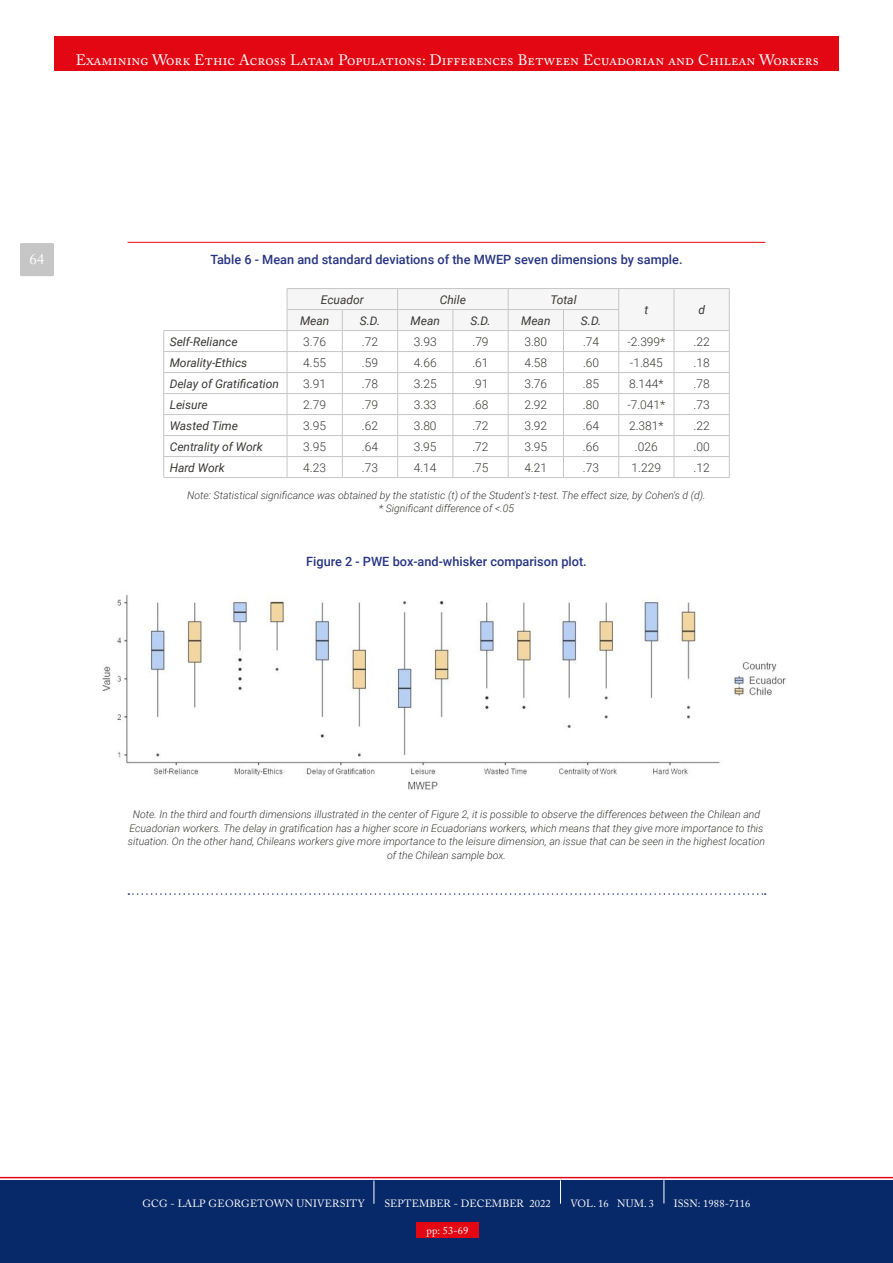
<style>
.page{position:relative;width:893px;height:1263px;background:#fff}
.page>*{position:absolute;margin:0;border:0;box-sizing:border-box;transform-origin:0 0}
.t1{font:15px "Adobe Caslon Pro";letter-spacing:.005em;color:#fff}
.t2{font:500 12.75px "Roboto";color:#283583}
.t3{font:300 12px "Roboto";color:#3a3835}
.t4{font:italic 12px "Roboto";color:#3a3835}
.t5{font:italic 300 10.5px/13.5px "Roboto";color:#3a3835;text-align:center}
.t6{font:10.5px "Adobe Caslon Pro";letter-spacing:.01em;color:#fff}
</style>
<div class="page">
<div style="left:54px;top:37px;width:785px;height:34px;background:#e30613"></div>
<div style="left:0;top:1180px;width:893px;height:83px;background:#082969"></div>
<div style="left:20px;top:243px;width:34px;height:33px;background:#c6c6c6;border-radius:2px"></div>
<hr style="left:128px;top:242px;width:637px;height:1px;background:#e30613">
<svg style="left:0;top:1177px;width:893px;height:27px"></svg>
<hr style="left:287px;top:288px;width:55px;height:1px;background:#c6c6c6">
<hr style="left:342px;top:288px;width:56px;height:1px;background:#c6c6c6">
<hr style="left:398px;top:288px;width:55px;height:1px;background:#c6c6c6">
<hr style="left:453px;top:288px;width:55px;height:1px;background:#c6c6c6">
<hr style="left:508px;top:288px;width:55px;height:1px;background:#c6c6c6">
<hr style="left:563px;top:288px;width:56px;height:1px;background:#c6c6c6">
<hr style="left:619px;top:288px;width:55px;height:1px;background:#c6c6c6">
<hr style="left:674px;top:288px;width:55px;height:1px;background:#c6c6c6">
<hr style="left:164px;top:351px;width:123px;height:1px;background:#c6c6c6">
<hr style="left:164px;top:372px;width:123px;height:1px;background:#c6c6c6">
<hr style="left:164px;top:393px;width:123px;height:1px;background:#c6c6c6">
<hr style="left:164px;top:414px;width:123px;height:1px;background:#c6c6c6">
<hr style="left:164px;top:435px;width:123px;height:1px;background:#c6c6c6">
<hr style="left:164px;top:456px;width:123px;height:1px;background:#c6c6c6">
<svg style="left:163px;top:331px;width:1px;height:146px"></svg>
<svg style="left:287px;top:289px;width:443px;height:188px"></svg>
<hr style="left:164px;top:477px;width:123px;height:1px;background:#c6c6c6">
<hr style="left:287px;top:477px;width:55px;height:1px;background:#c6c6c6">
<hr style="left:342px;top:477px;width:56px;height:1px;background:#c6c6c6">
<hr style="left:398px;top:477px;width:55px;height:1px;background:#c6c6c6">
<hr style="left:453px;top:477px;width:55px;height:1px;background:#c6c6c6">
<hr style="left:508px;top:477px;width:55px;height:1px;background:#c6c6c6">
<hr style="left:563px;top:477px;width:56px;height:1px;background:#c6c6c6">
<hr style="left:619px;top:477px;width:55px;height:1px;background:#c6c6c6">
<hr style="left:674px;top:477px;width:55px;height:1px;background:#c6c6c6">
<hr style="left:164px;top:330px;width:123px;height:1px;background:#c6c6c6">
<img style="left:102px;top:595px;width:684px;height:195px">
<svg style="left:128px;top:893px;width:638px;height:2px"></svg>
<div style="left:416px;top:1222px;width:63px;height:15px;background:#e30613"></div>
<h1 class="t1" style="left:76px;top:51px;width:745px">Examining Work Ethic Across Latam Populations: Differences Between Ecuadorian and Chilean Workers</h1>
<h1 class="t1" style="left:29px;top:250px;width:16px">64</h1>
<p class="t2" style="left:210px;top:251px;width:474px">Table 6 - Mean and standard deviations of the MWEP seven dimensions by sample.</p>
<p class="t4" style="left:321px;top:291px;width:44px">Ecuador</p>
<p class="t4" style="left:440px;top:291px;width:28px">Chile</p>
<p class="t4" style="left:550px;top:291px;width:28px">Total</p>
<p class="t4" style="left:644px;top:301px;width:5px">t</p>
<p class="t4" style="left:698px;top:301px;width:8px">d</p>
<p class="t4" style="left:300px;top:312px;width:31px">Mean</p>
<p class="t4" style="left:360px;top:312px;width:22px">S.D.</p>
<p class="t4" style="left:411px;top:312px;width:31px">Mean</p>
<p class="t4" style="left:470px;top:312px;width:22px">S.D.</p>
<p class="t4" style="left:521px;top:312px;width:31px">Mean</p>
<p class="t4" style="left:581px;top:312px;width:22px">S.D.</p>
<p class="t4" style="left:170px;top:333px;width:69px">Self-Reliance</p>
<p class="t3" style="left:303px;top:333px;width:24px">3.76</p>
<p class="t3" style="left:362px;top:333px;width:18px">.72</p>
<p class="t3" style="left:414px;top:333px;width:24px">3.93</p>
<p class="t3" style="left:472px;top:333px;width:18px">.79</p>
<p class="t3" style="left:524px;top:333px;width:24px">3.80</p>
<p class="t3" style="left:583px;top:333px;width:18px">.74</p>
<p class="t3" style="left:627px;top:333px;width:39px">-2.399*</p>
<p class="t3" style="left:694px;top:333px;width:18px">.22</p>
<p class="t4" style="left:170px;top:354px;width:79px">Morality-Ethics</p>
<p class="t3" style="left:303px;top:354px;width:24px">4.55</p>
<p class="t3" style="left:362px;top:354px;width:18px">.59</p>
<p class="t3" style="left:414px;top:354px;width:24px">4.66</p>
<p class="t3" style="left:472px;top:354px;width:18px">.61</p>
<p class="t3" style="left:524px;top:354px;width:24px">4.58</p>
<p class="t3" style="left:583px;top:354px;width:18px">.60</p>
<p class="t3" style="left:630px;top:354px;width:34px">-1.845</p>
<p class="t3" style="left:694px;top:354px;width:18px">.18</p>
<p class="t4" style="left:170px;top:375px;width:111px">Delay of Gratification</p>
<p class="t3" style="left:303px;top:375px;width:24px">3.91</p>
<p class="t3" style="left:362px;top:375px;width:18px">.78</p>
<p class="t3" style="left:414px;top:375px;width:24px">3.25</p>
<p class="t3" style="left:472px;top:375px;width:18px">.91</p>
<p class="t3" style="left:524px;top:375px;width:24px">3.76</p>
<p class="t3" style="left:583px;top:375px;width:18px">.85</p>
<p class="t3" style="left:629px;top:375px;width:36px">8.144*</p>
<p class="t3" style="left:693px;top:375px;width:18px">.78</p>
<p class="t4" style="left:170px;top:396px;width:40px">Leisure</p>
<p class="t3" style="left:303px;top:396px;width:24px">2.79</p>
<p class="t3" style="left:362px;top:396px;width:18px">.79</p>
<p class="t3" style="left:414px;top:396px;width:24px">3.33</p>
<p class="t3" style="left:472px;top:396px;width:18px">.68</p>
<p class="t3" style="left:524px;top:396px;width:24px">2.92</p>
<p class="t3" style="left:583px;top:396px;width:18px">.80</p>
<p class="t3" style="left:627px;top:396px;width:39px">-7.041*</p>
<p class="t3" style="left:693px;top:396px;width:18px">.73</p>
<p class="t4" style="left:170px;top:417px;width:70px">Wasted Time</p>
<p class="t3" style="left:303px;top:417px;width:24px">3.95</p>
<p class="t3" style="left:362px;top:417px;width:18px">.62</p>
<p class="t3" style="left:414px;top:417px;width:24px">3.80</p>
<p class="t3" style="left:472px;top:417px;width:18px">.72</p>
<p class="t3" style="left:524px;top:417px;width:24px">3.92</p>
<p class="t3" style="left:583px;top:417px;width:18px">.64</p>
<p class="t3" style="left:629px;top:417px;width:36px">2.381*</p>
<p class="t3" style="left:693px;top:417px;width:18px">.22</p>
<p class="t4" style="left:170px;top:438px;width:95px">Centrality of Work</p>
<p class="t3" style="left:303px;top:438px;width:24px">3.95</p>
<p class="t3" style="left:362px;top:438px;width:18px">.64</p>
<p class="t3" style="left:414px;top:438px;width:24px">3.95</p>
<p class="t3" style="left:472px;top:438px;width:18px">.72</p>
<p class="t3" style="left:524px;top:438px;width:24px">3.95</p>
<p class="t3" style="left:583px;top:438px;width:18px">.66</p>
<p class="t3" style="left:635px;top:438px;width:24px">.026</p>
<p class="t3" style="left:693px;top:438px;width:18px">.00</p>
<p class="t4" style="left:170px;top:459px;width:57px">Hard Work</p>
<p class="t3" style="left:303px;top:459px;width:24px">4.23</p>
<p class="t3" style="left:362px;top:459px;width:18px">.73</p>
<p class="t3" style="left:414px;top:459px;width:24px">4.14</p>
<p class="t3" style="left:472px;top:459px;width:18px">.75</p>
<p class="t3" style="left:524px;top:459px;width:24px">4.21</p>
<p class="t3" style="left:583px;top:459px;width:18px">.73</p>
<p class="t3" style="left:632px;top:459px;width:31px">1.229</p>
<p class="t3" style="left:693px;top:459px;width:18px">.12</p>
<p class="t5" style="left:187px;top:488px;width:520px">Note: Statistical significance was obtained by the statistic (t) of the Student's t-test. The effect size, by Cohen's d (d). * Significant difference of &lt;.05</p>
<p class="t2" style="left:306px;top:553px;width:282px">Figure 2 - PWE box-and-whisker comparison plot.</p>
<p class="t5" style="left:128px;top:807px;width:639px">Note. In the third and fourth dimensions illustrated in the center of Figure 2, it is possible to observe the differences between the Chilean and Ecuadorian workers. The delay in gratification has a higher score in Ecuadorians workers, which means that they give more importance to this situation. On the other hand, Chileans workers give more importance to the leisure dimension, an issue that can be seen in the highest location of the Chilean sample box.</p>
<p class="t6" style="left:143px;top:1197px;width:224px">GCG - LALP GEORGETOWN UNIVERSITY</p>
<p class="t6" style="left:384px;top:1197px;width:168px">SEPTEMBER - DECEMBER 2022</p>
<p class="t6" style="left:570px;top:1197px;width:85px">VOL. 16 NUM. 3</p>
<p class="t6" style="left:674px;top:1197px;width:78px">ISSN: 1988-7116</p>
<p class="t6" style="left:426px;top:1224px;width:43px">pp: 53-69</p>
</div>
